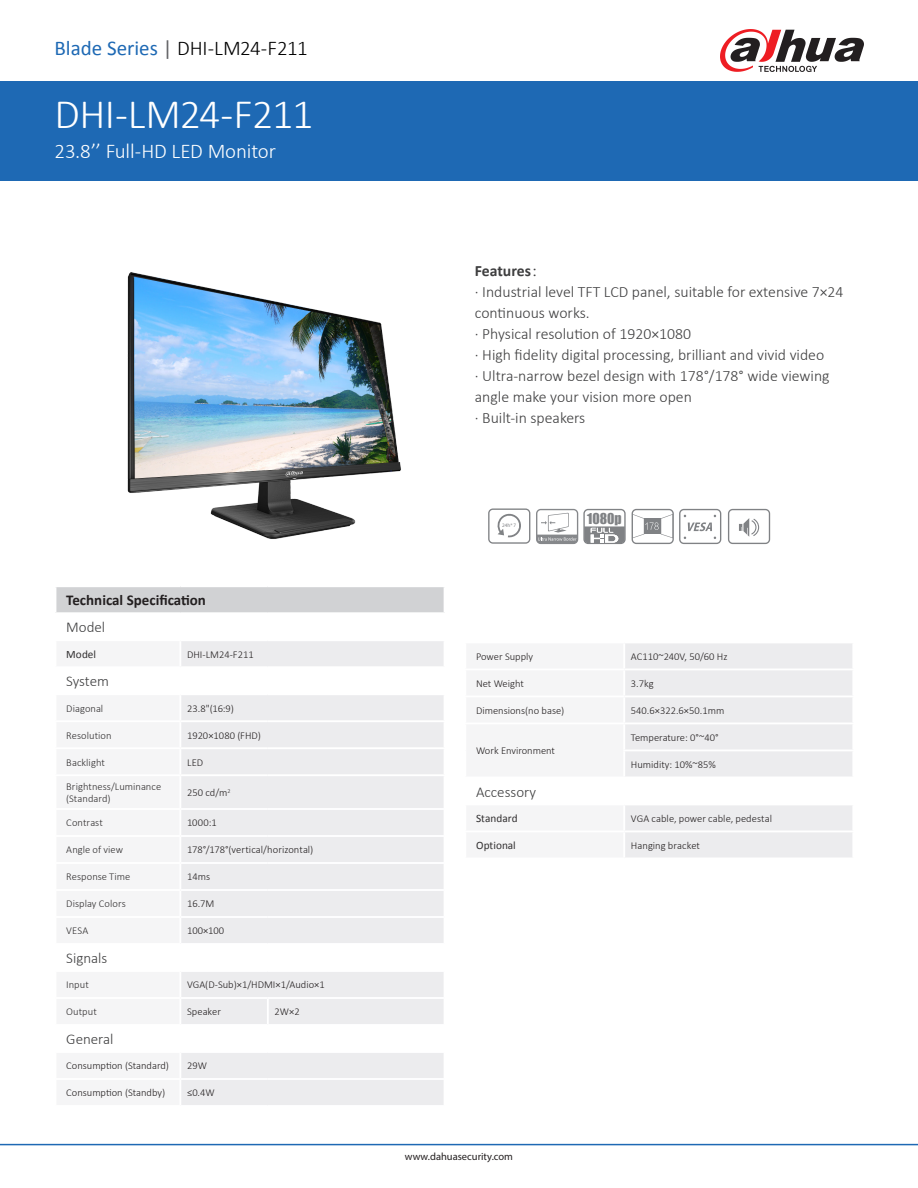
<style>
.page{position:relative;width:918px;height:1188px;background:#fff}
.page>*{position:absolute;margin:0;border:0;box-sizing:border-box;transform-origin:0 0}
.t1{font:300 42px "Calibri";letter-spacing:-.025em;color:#fff}
.t2{font:300 21px "Calibri";letter-spacing:-.02em;color:#000}
.t3{font:300 21px "Calibri";letter-spacing:-.01em;color:#fff}
.t4{font:300 15.75px/21px "Calibri";color:#3e3e3f}
.t5{font:700 15.75px "Calibri";color:#3e3e3f}
.t6{font:300 15px "Calibri";color:#3e3e3f}
.t7{font:700 15px "Calibri";color:#231f20}
.t8{font:13.8px "Impact";color:#808285}
.t9{font:11.25px "Calibri";letter-spacing:.005em;color:#312f30}
.t10{font:300 10.5px "Calibri";color:#231f20}
.t11{font:300 10.5px/12.6px "Calibri";letter-spacing:.005em;color:#312f30}
.t12{font:10.5px "Myriad Pro";color:#231f20}
.t13{font:700 semi-condensed 5.25px "Myriad Pro";color:#808285}
.s1{font-weight:400;color:#1e69b4}
.s2{font-weight:400;color:#636366}
.s3{font-family:"Adobe Song Std";font-weight:300}
</style>
<div class="page">
<div style="left:0;top:81px;width:918px;height:100px;background:#1e69b4"></div>
<hr style="left:0;top:1144px;width:918px;height:1px;background:#1e69b4">
<svg style="left:720px;top:29px;width:144px;height:43px"></svg>
<div style="left:55px;top:586px;width:390px;height:27px;background:#d1d2d4"></div>
<svg style="left:181px;top:641px;width:263px;height:464px;fill:#ececee"></svg>
<div style="left:55px;top:890px;width:125px;height:27px;background:#f5f5f6"></div>
<div style="left:180px;top:890px;width:265px;height:27px;background:#ececee"></div>
<div style="left:55px;top:917px;width:125px;height:27px;background:#f5f5f6"></div>
<div style="left:180px;top:917px;width:265px;height:27px;background:#ececee"></div>
<div style="left:180px;top:971px;width:265px;height:27px;background:#ececee"></div>
<hr style="left:55px;top:585px;width:125px;height:2px;background:#fff">
<hr style="left:180px;top:585px;width:88px;height:2px;background:#fff">
<hr style="left:268px;top:585px;width:178px;height:2px;background:#fff">
<hr style="left:55px;top:612px;width:125px;height:2px;background:#fff">
<hr style="left:180px;top:612px;width:88px;height:2px;background:#fff">
<hr style="left:268px;top:612px;width:178px;height:2px;background:#fff">
<hr style="left:180px;top:666px;width:88px;height:2px;background:#fff">
<hr style="left:268px;top:666px;width:178px;height:2px;background:#fff">
<hr style="left:180px;top:747px;width:88px;height:2px;background:#fff">
<hr style="left:268px;top:747px;width:178px;height:2px;background:#fff">
<hr style="left:180px;top:774px;width:88px;height:2px;background:#fff">
<hr style="left:268px;top:774px;width:178px;height:2px;background:#fff">
<hr style="left:180px;top:808px;width:88px;height:2px;background:#fff">
<hr style="left:268px;top:808px;width:178px;height:2px;background:#fff">
<hr style="left:180px;top:835px;width:88px;height:2px;background:#fff">
<hr style="left:268px;top:835px;width:178px;height:2px;background:#fff">
<hr style="left:179px;top:972px;width:2px;height:25px;background:#fff">
<hr style="left:444px;top:972px;width:2px;height:25px;background:#fff">
<hr style="left:55px;top:943px;width:125px;height:2px;background:#fff">
<hr style="left:180px;top:943px;width:88px;height:2px;background:#fff">
<hr style="left:268px;top:943px;width:178px;height:2px;background:#fff">
<hr style="left:180px;top:970px;width:88px;height:2px;background:#fff">
<hr style="left:268px;top:970px;width:178px;height:2px;background:#fff">
<hr style="left:180px;top:1024px;width:88px;height:2px;background:#fff">
<hr style="left:268px;top:1024px;width:178px;height:2px;background:#fff">
<hr style="left:180px;top:1051px;width:88px;height:2px;background:#fff">
<hr style="left:268px;top:1051px;width:178px;height:2px;background:#fff">
<hr style="left:180px;top:1078px;width:88px;height:2px;background:#fff">
<hr style="left:268px;top:1078px;width:178px;height:2px;background:#fff">
<hr style="left:444px;top:587px;width:2px;height:25px;background:#fff">
<hr style="left:180px;top:693px;width:88px;height:2px;background:#fff">
<hr style="left:268px;top:693px;width:178px;height:2px;background:#fff">
<hr style="left:180px;top:720px;width:88px;height:2px;background:#fff">
<hr style="left:268px;top:720px;width:178px;height:2px;background:#fff">
<svg style="left:55px;top:587px;width:1px;height:26px"></svg>
<hr style="left:180px;top:862px;width:88px;height:2px;background:#fff">
<hr style="left:268px;top:862px;width:178px;height:2px;background:#fff">
<hr style="left:55px;top:889px;width:125px;height:2px;background:#fff">
<hr style="left:180px;top:889px;width:88px;height:2px;background:#fff">
<hr style="left:179px;top:891px;width:2px;height:25px;background:#fff">
<hr style="left:268px;top:889px;width:178px;height:2px;background:#fff">
<hr style="left:444px;top:891px;width:2px;height:25px;background:#fff">
<hr style="left:55px;top:916px;width:125px;height:2px;background:#fff">
<hr style="left:180px;top:916px;width:88px;height:2px;background:#fff">
<hr style="left:179px;top:918px;width:2px;height:25px;background:#fff">
<hr style="left:268px;top:916px;width:178px;height:2px;background:#fff">
<hr style="left:444px;top:918px;width:2px;height:25px;background:#fff">
<hr style="left:180px;top:997px;width:88px;height:2px;background:#fff">
<hr style="left:268px;top:997px;width:178px;height:2px;background:#fff">
<hr style="left:267px;top:999px;width:2px;height:25px;background:#fff">
<div style="left:625px;top:643px;width:227px;height:214px;background:#ececee"></div>
<div style="left:465px;top:777px;width:388px;height:27px;background:#fff"></div>
<hr style="left:624px;top:804px;width:230px;height:1px;background:#fff">
<hr style="left:624px;top:831px;width:230px;height:1px;background:#fff">
<hr style="left:624px;top:669px;width:230px;height:1px;background:#fff">
<hr style="left:624px;top:696px;width:230px;height:1px;background:#fff">
<hr style="left:624px;top:723px;width:230px;height:1px;background:#fff">
<hr style="left:623px;top:750px;width:231px;height:1px;background:#fff">
<img style="left:127px;top:272px;width:274px;height:267px">
<svg style="left:488px;top:508px;width:42px;height:36px"></svg>
<svg style="left:728px;top:509px;width:42px;height:35px"></svg>
<svg style="left:632px;top:509px;width:89px;height:35px"></svg>
<svg style="left:536px;top:509px;width:90px;height:35px"></svg>
<p class="t2" style="left:55px;top:35px;width:255px"><span class="s1">Blade Series</span> <span class="s2">|</span> DHI-LM24-F211</p>
<p class="t1" style="left:55px;top:88px;width:261px">DHI-LM24-F211</p>
<p class="t3" style="left:55px;top:138px;width:223px">23.8’’ Full-HD LED Monitor</p>
<p class="t7" style="left:66px;top:591px;width:141px">Technical Specification</p>
<p class="t6" style="left:66px;top:618px;width:41px">Model</p>
<p class="t9" style="left:66px;top:647px;width:31px">Model</p>
<p class="t10" style="left:187px;top:648px;width:68px">DHI-LM24-F211</p>
<p class="t6" style="left:66px;top:672px;width:44px">System</p>
<p class="t11" style="left:66px;top:702px;width:39px">Diagonal</p>
<p class="t10" style="left:187px;top:702px;width:48px">23.8"(16:9)</p>
<p class="t11" style="left:66px;top:729px;width:47px">Resolution</p>
<p class="t10" style="left:187px;top:729px;width:75px">1920×1080 (FHD)</p>
<p class="t11" style="left:66px;top:756px;width:40px">Backlight</p>
<p class="t10" style="left:187px;top:756px;width:17px">LED</p>
<p class="t11" style="left:66px;top:780px;width:96px">Brightness/Luminance (Standard)</p>
<p class="t10" style="left:187px;top:786px;width:45px">250 cd/m<sup>2</sup></p>
<p class="t11" style="left:66px;top:817px;width:38px">Contrast</p>
<p class="t10" style="left:187px;top:816px;width:31px">1000:1</p>
<p class="t11" style="left:66px;top:844px;width:58px">Angle of view</p>
<p class="t10" style="left:187px;top:843px;width:128px">178°/178°(vertical/horizontal)</p>
<p class="t11" style="left:66px;top:871px;width:66px">Response Time</p>
<p class="t10" style="left:187px;top:870px;width:25px">14ms</p>
<p class="t11" style="left:66px;top:898px;width:61px">Display Colors</p>
<p class="t10" style="left:187px;top:897px;width:29px">16.7M</p>
<p class="t11" style="left:66px;top:925px;width:24px">VESA</p>
<p class="t10" style="left:187px;top:924px;width:39px">100×100</p>
<p class="t6" style="left:66px;top:949px;width:43px">Signals</p>
<p class="t11" style="left:66px;top:979px;width:24px">Input</p>
<p class="t10" style="left:187px;top:978px;width:139px">VGA(D-Sub)×1/HDMI×1/Audio×1</p>
<p class="t11" style="left:66px;top:1006px;width:32px">Output</p>
<p class="t10" style="left:187px;top:1005px;width:35px">Speaker</p>
<p class="t10" style="left:275px;top:1005px;width:27px">2W×2</p>
<p class="t6" style="left:66px;top:1030px;width:49px">General</p>
<p class="t10" style="left:66px;top:1059px;width:104px">Consumption (Standard)</p>
<p class="t10" style="left:187px;top:1059px;width:21px">29W</p>
<p class="t10" style="left:66px;top:1086px;width:100px">Consumption (Standby)</p>
<p class="t10" style="left:187px;top:1086px;width:29px">≤0.4W</p>
<p class="t5" style="left:475px;top:261px;width:73px">Features<span class="s3">：</span></p>
<p class="t4" style="left:475px;top:281px;width:370px">· Industrial level TFT LCD panel, suitable for extensive 7×24 continuous works.</p>
<p class="t4" style="left:475px;top:323px;width:218px">· Physical resolution of 1920×1080</p>
<p class="t4" style="left:475px;top:344px;width:351px">· High fidelity digital processing, brilliant and vivid video</p>
<p class="t4" style="left:475px;top:365px;width:356px">· Ultra-narrow bezel design with 178°/178° wide viewing angle make your vision more open</p>
<p class="t4" style="left:475px;top:407px;width:112px">· Built-in speakers</p>
<p class="t13" style="left:502px;top:522px;width:16px">24h* 7</p>
<p class="t8" style="left:587px;top:507px;width:36px">1080p</p>
<p class="t10" style="left:476px;top:650px;width:59px">Power Supply</p>
<p class="t10" style="left:631px;top:650px;width:98px">AC110~240V, 50/60 Hz</p>
<p class="t10" style="left:476px;top:677px;width:49px">Net Weight</p>
<p class="t10" style="left:631px;top:677px;width:24px">3.7kg</p>
<p class="t10" style="left:476px;top:704px;width:90px">Dimensions(no base)</p>
<p class="t10" style="left:631px;top:704px;width:95px">540.6×322.6×50.1mm</p>
<p class="t10" style="left:476px;top:744px;width:80px">Work Environment</p>
<p class="t10" style="left:631px;top:731px;width:89px">Temperature: 0°~40°</p>
<p class="t10" style="left:631px;top:758px;width:86px">Humidity: 10%~85%</p>
<p class="t6" style="left:476px;top:782px;width:61px">Accessory</p>
<p class="t9" style="left:476px;top:811px;width:43px">Standard</p>
<p class="t10" style="left:631px;top:812px;width:143px">VGA cable, power cable, pedestal</p>
<p class="t9" style="left:476px;top:838px;width:41px">Optional</p>
<p class="t10" style="left:631px;top:839px;width:71px">Hanging bracket</p>
<p class="t12" style="left:405px;top:1150px;width:110px">www.dahuasecurity.com</p>
</div>
